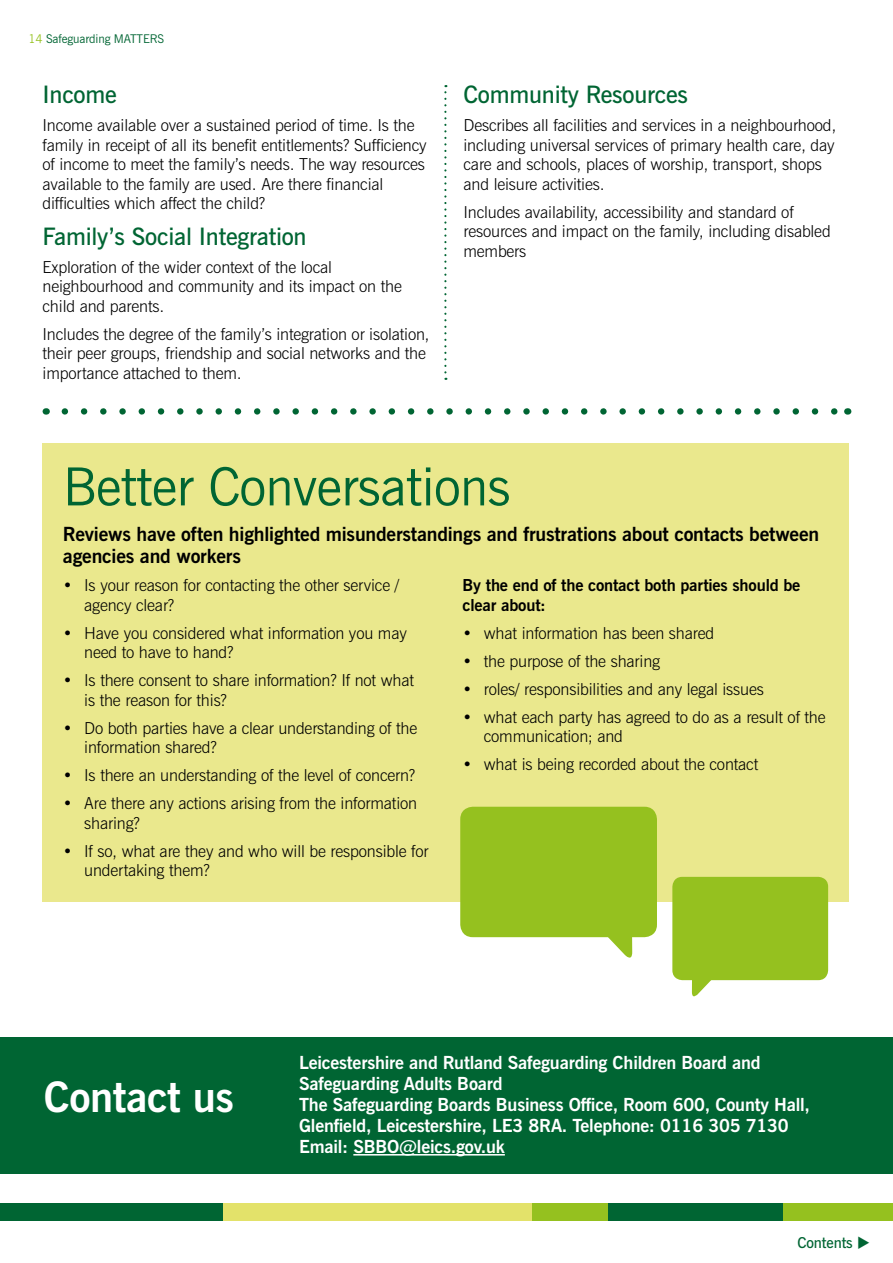
<style>
.page{position:relative;width:893px;height:1263px;background:#fff}
.page>*{position:absolute;margin:0;border:0;box-sizing:border-box;transform-origin:0 0}
.small_heading{font:52.5px "News Gothic BT";letter-spacing:-.01em;color:#006533}
.t1{font:700 42px "News Gothic BT";letter-spacing:-.01em;color:#fff}
.Sub_heading{font:600 24px "News Gothic BT";letter-spacing:-.01em;color:#006533}
.Body_copy{font:700 19.5px/22.5px "News Gothic BT";letter-spacing:-.01em;color:#000}
.Body_copy-2{font:700 18px/21px "News Gothic BT";letter-spacing:-.01em;color:#fff}
.Body_copy-3{font:300 16.5px/19.5px "News Gothic BT";letter-spacing:-.01em;color:#000}
.bullets{font:300 16.5px/19.5px "News Gothic BT";letter-spacing:-.01em;color:#000}
.bullets-2{font:700 16.5px/19.5px "News Gothic BT";letter-spacing:-.01em;color:#000}
.body_heading{font:600 15px "News Gothic BT";letter-spacing:-.01em;color:#006533}
.t2{font:12px "News Gothic BT";letter-spacing:-.01em;color:#006533}
.s1{color:#95c11f}
</style>
<div class="page">
<div style="left:725px;top:1203px;width:168px;height:17px;background:#95c11f"></div>
<div style="left:0;top:1203px;width:225px;height:17px;background:#006533"></div>
<div style="left:525px;top:1203px;width:83px;height:17px;background:#95c11f"></div>
<div style="left:223px;top:1203px;width:308px;height:17px;background:#e3e26a"></div>
<div style="left:608px;top:1203px;width:174px;height:17px;background:#006533"></div>
<svg style="left:65px;top:408px;width:773px;height:7px"></svg>
<svg style="left:444px;top:85px;width:2px;height:287px"></svg>
<div style="left:42px;top:443px;width:807px;height:458px;background:#eae88d"></div>
<div style="left:0;top:1037px;width:893px;height:137px;background:#006533"></div>
<hr style="left:353px;top:1154px;width:152px;height:1px;background:#fff">
<div style="left:460px;top:807px;width:197px;height:130px;background:#95c11f;border-radius:13px"></div>
<svg style="left:601px;top:937px;width:31px;height:21px"></svg>
<div style="left:672px;top:877px;width:156px;height:103px;background:#95c11f;border-radius:10px"></div>
<svg style="left:692px;top:980px;width:25px;height:17px"></svg>
<p class="t2" style="left:28px;top:32px;width:137px"><span class="s1">14</span> Safeguarding MATTERS</p>
<p class="Sub_heading" style="left:43px;top:80px;width:76px">Income</p>
<p class="Body_copy-3" style="left:43px;top:116px;width:386px">Income available over a sustained period of time. Is the family in receipt of all its benefit entitlements? Sufficiency of income to meet the family’s needs. The way resources available to the family are used. Are there financial difficulties which affect the child?</p>
<p class="Sub_heading" style="left:43px;top:222px;width:266px">Family’s Social Integration</p>
<p class="Body_copy-3" style="left:43px;top:257px;width:361px">Exploration of the wider context of the local neighbourhood and community and its impact on the child and parents.</p>
<p class="Body_copy-3" style="left:43px;top:324px;width:388px">Includes the degree of the family’s integration or isolation, their peer groups, friendship and social networks and the importance attached to them.</p>
<p class="Sub_heading" style="left:463px;top:80px;width:226px">Community Resources</p>
<p class="Body_copy-3" style="left:463px;top:116px;width:374px">Describes all facilities and services in a neighbourhood, including universal services of primary health care, day care and schools, places of worship, transport, shops and leisure activities.</p>
<p class="Body_copy-3" style="left:463px;top:202px;width:369px">Includes availability, accessibility and standard of resources and impact on the family, including disabled members</p>
<p class="small_heading" style="left:63px;top:455px;width:449px">Better Conversations</p>
<p class="Body_copy" style="left:63px;top:522px;width:758px">Reviews have often highlighted misunderstandings and frustrations about contacts between agencies and workers</p>
<p class="bullets" style="left:84px;top:575px;width:317px;text-indent:-21px">• Is your reason for contacting the other service / agency clear?</p>
<p class="bullets" style="left:84px;top:623px;width:324px;text-indent:-21px">• Have you considered what information you may need to have to hand?</p>
<p class="bullets" style="left:84px;top:670px;width:331px;text-indent:-21px">• Is there consent to share information? If not what is the reason for this?</p>
<p class="bullets" style="left:84px;top:718px;width:335px;text-indent:-21px">• Do both parties have a clear understanding of the information shared?</p>
<p class="bullets" style="left:63px;top:765px;width:354px">• Is there an understanding of the level of concern?</p>
<p class="bullets" style="left:84px;top:793px;width:334px;text-indent:-21px">• Are there any actions arising from the information sharing?</p>
<p class="bullets" style="left:84px;top:841px;width:346px;text-indent:-21px">• If so, what are they and who will be responsible for undertaking them?</p>
<p class="bullets-2" style="left:463px;top:575px;width:339px">By the end of the contact both parties should be clear about:</p>
<p class="bullets" style="left:463px;top:623px;width:253px">• what information has been shared</p>
<p class="bullets" style="left:463px;top:651px;width:199px">• the purpose of the sharing</p>
<p class="bullets" style="left:463px;top:679px;width:303px">• roles/ responsibilities and any legal issues</p>
<p class="bullets" style="left:484px;top:707px;width:343px;text-indent:-21px">• what each party has agreed to do as a result of the communication; and</p>
<p class="bullets" style="left:463px;top:754px;width:297px">• what is being recorded about the contact</p>
<p class="t1" style="left:44px;top:1072px;width:192px">Contact us</p>
<p class="Body_copy-2" style="left:299px;top:1052px;width:512px">Leicestershire and Rutland Safeguarding Children Board and Safeguarding Adults Board<br>The Safeguarding Boards Business Office, Room 600, County Hall, Glenfield, Leicestershire, LE3 8RA. Telephone: 0116 305 7130<br>Email: SBBO@leics.gov.uk</p>
<p class="body_heading" style="left:797px;top:1234px;width:74px">Contents ◆</p>
</div>
